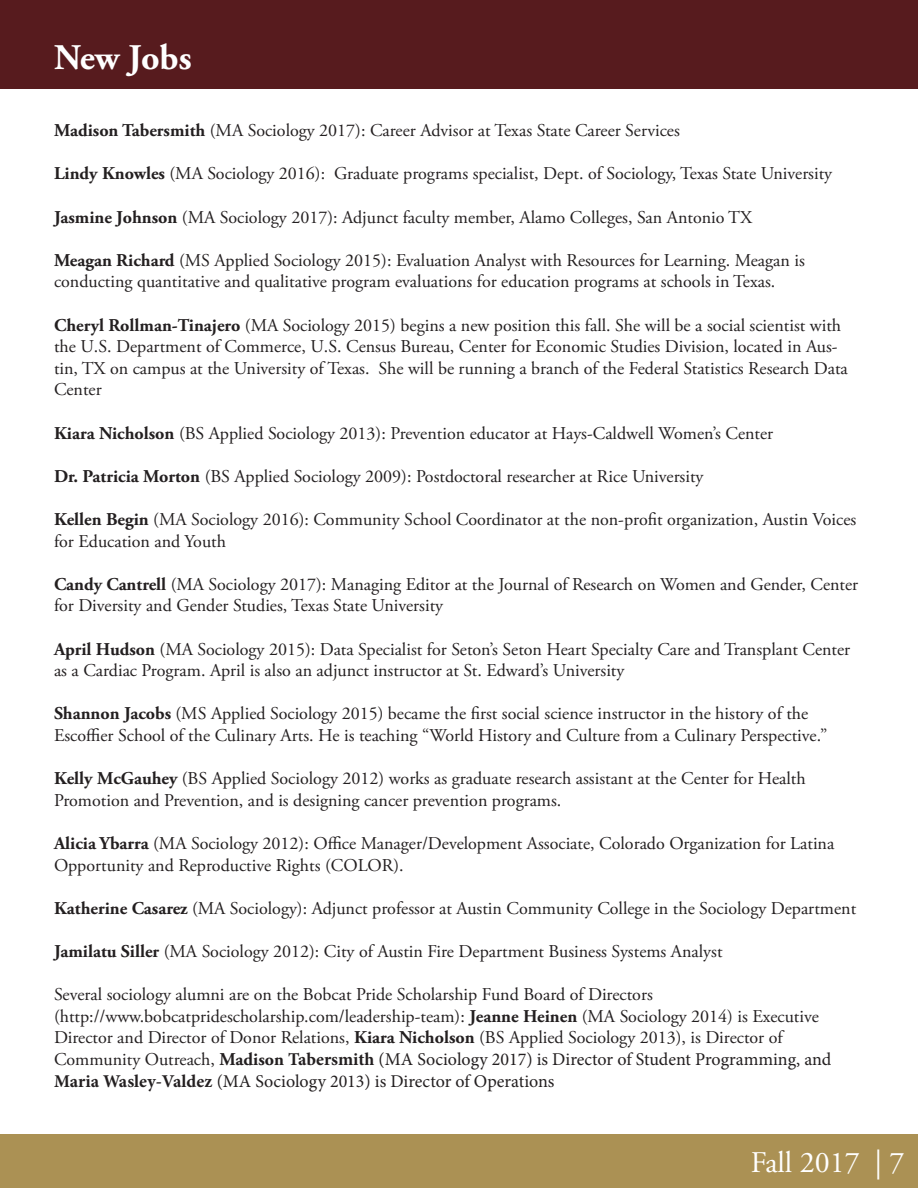
<style>
.page{position:relative;width:918px;height:1188px;background:#fff}
.page>*{position:absolute;margin:0;border:0;box-sizing:border-box;transform-origin:0 0}
.t1{font:700 36px "Adobe Garamond Pro";color:#fff}
.t2{font:30px "Adobe Garamond Pro";color:#fff}
.t3{font:18px/21.6px "Adobe Garamond Pro";color:#231f20}
.t4{font:18px/21.6px "Minion Pro";color:#231f20}
.s1{font-weight:700}
.s2{font-family:"Adobe Garamond Pro"}
.s3{font-family:"Adobe Garamond Pro";font-weight:700}
</style>
<div class="page">
<div style="left:0;top:1134px;width:918px;height:54px;background:#ab9154"></div>
<div style="left:0;top:0;width:918px;height:89px;background:#571b1e"></div>
<p class="t1" style="left:54px;top:37px;width:139px">New Jobs</p>
<p class="t3" style="left:54px;top:120px;width:627px"><span class="s1">Madison Tabersmith</span> (MA Sociology 2017): Career Advisor at Texas State Career Services</p>
<p class="t3" style="left:54px;top:164px;width:780px"><span class="s1">Lindy Knowles</span> (MA Sociology 2016): Graduate programs specialist, Dept. of Sociology, Texas State University</p>
<p class="t3" style="left:54px;top:207px;width:700px"><span class="s1">Jasmine Johnson</span> (MA Sociology 2017): Adjunct faculty member, Alamo Colleges, San Antonio TX</p>
<p class="t3" style="left:54px;top:250px;width:752px"><span class="s1">Meagan Richard</span> (MS Applied Sociology 2015): Evaluation Analyst with Resources for Learning. Meagan is</p>
<p class="t3" style="left:54px;top:272px;width:723px">conducting quantitative and qualitative program evaluations for education programs at schools in Texas.</p>
<p class="t3" style="left:54px;top:315px;width:795px"><span class="s1">Cheryl Rollman-Tinajero</span> (MA Sociology 2015) begins a new position this fall. She will be a social scientist with the U.S. Department of Commerce, U.S. Census Bureau, Center for Economic Studies Division, located in Aus&shy;tin, TX on campus at the University of Texas. She will be running a branch of the Federal Statistics Research Data Center</p>
<p class="t3" style="left:54px;top:423px;width:721px"><span class="s1">Kiara Nicholson</span> (BS Applied Sociology 2013): Prevention educator at Hays-Caldwell Women’s Center</p>
<p class="t3" style="left:54px;top:466px;width:651px"><span class="s1">Dr. Patricia Morton</span> (BS Applied Sociology 2009): Postdoctoral researcher at Rice University</p>
<p class="t3" style="left:54px;top:509px;width:804px"><span class="s1">Kellen Begin</span> (MA Sociology 2016): Community School Coordinator at the non-profit organization, Austin Voices for Education and Youth</p>
<p class="t3" style="left:54px;top:574px;width:806px"><span class="s1">Candy Cantrell</span> (MA Sociology 2017): Managing Editor at the Journal of Research on Women and Gender, Center for Diversity and Gender Studies, Texas State University</p>
<p class="t3" style="left:54px;top:639px;width:798px"><span class="s1">April Hudson</span> (MA Sociology 2015): Data Specialist for Seton’s Seton Heart Specialty Care and Transplant Center as a Cardiac Program. April is also an adjunct instructor at St. Edward’s University</p>
<p class="t3" style="left:54px;top:704px;width:756px"><span class="s1">Shannon Jacobs</span> (MS Applied Sociology 2015) became the first social science instructor in the history of the</p>
<p class="t3" style="left:54px;top:725px;width:775px">Escoffier School of the Culinary Arts. He is teaching “World History and Culture from a Culinary Perspective.”</p>
<p class="t3" style="left:54px;top:768px;width:753px"><span class="s1">Kelly McGauhey</span> (BS Applied Sociology 2012) works as graduate research assistant at the Center for Health</p>
<p class="t3" style="left:54px;top:790px;width:509px">Promotion and Prevention, and is designing cancer prevention programs.</p>
<p class="t3" style="left:54px;top:833px;width:782px"><span class="s1">Alicia Ybarra</span> (MA Sociology 2012): Office Manager/Development Associate, Colorado Organization for Latina<br>Opportunity and Reproductive Rights (COLOR).</p>
<p class="t3" style="left:54px;top:898px;width:804px"><span class="s1">Katherine Casarez</span> (MA Sociology): Adjunct professor at Austin Community College in the Sociology Department</p>
<p class="t3" style="left:54px;top:941px;width:670px"><span class="s1">Jamilatu Siller</span> (MA Sociology 2012): City of Austin Fire Department Business Systems Analyst</p>
<p class="t3" style="left:54px;top:984px;width:600px">Several sociology alumni are on the Bobcat Pride Scholarship Fund Board of Directors</p>
<p class="t3" style="left:54px;top:1006px;width:766px">(http://www.bobcatpridescholarship.com/leadership-team): <span class="s1">Jeanne Heinen</span> (MA Sociology 2014) is Executive</p>
<p class="t3" style="left:54px;top:1028px;width:730px">Director and Director of Donor Relations, <span class="s1">Kiara Nicholson</span> (BS Applied Sociology 2013), is Director of</p>
<p class="t4" style="left:54px;top:1049px;width:779px"><span class="s2">Community Outreach,</span> <span class="s3">Madison</span> <span class="s1">Tabersmith</span> (MA Sociology 2017) is Director of Student Programming, and<br><span class="s1">Maria Wasley-Valdez</span> (MA Sociology 2013) is Director of Operations</p>
<p class="t2" style="left:751px;top:1144px;width:155px">Fall 2017 | 7</p>
</div>
